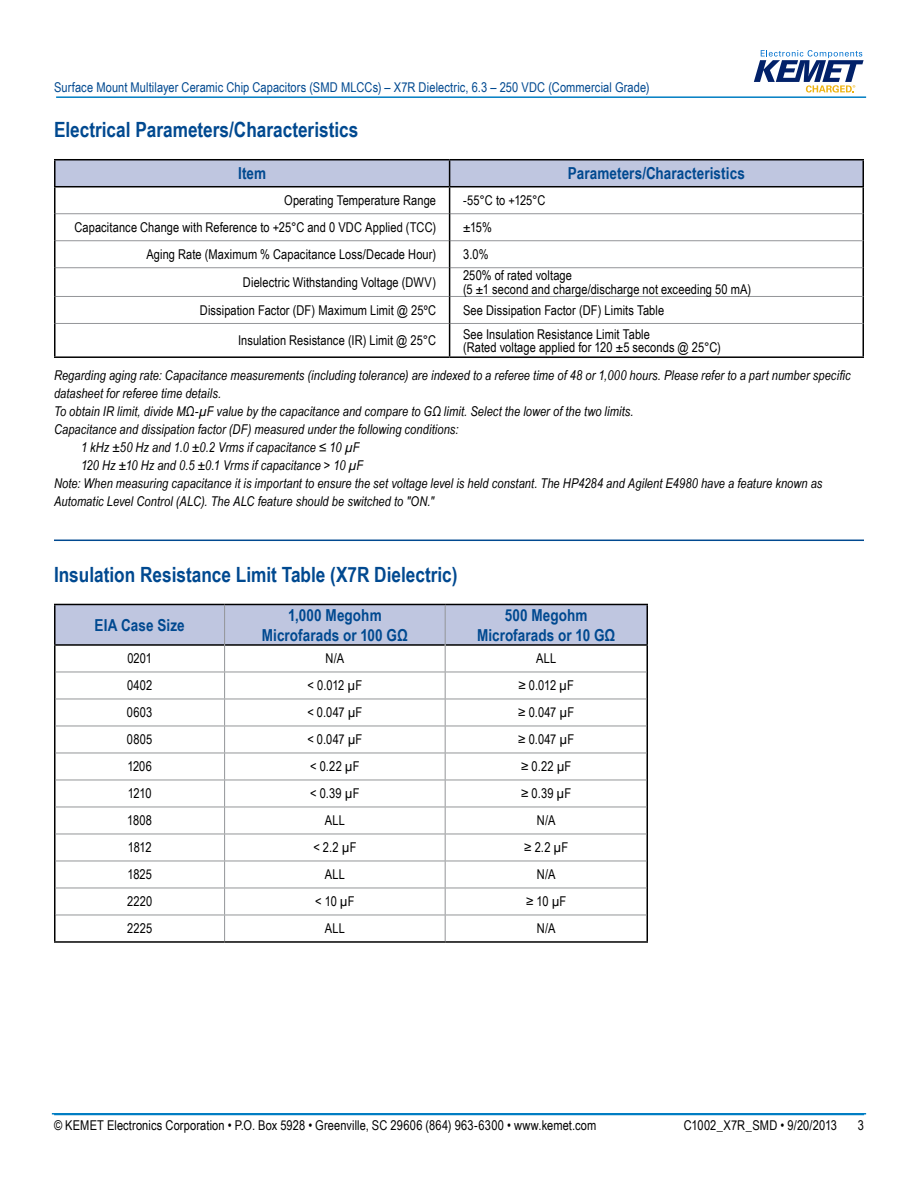
<style>
.page{position:relative;width:918px;height:1188px;background:#fff}
.page>*{position:absolute;margin:0;border:0;box-sizing:border-box;transform-origin:0 0}
.t1{font:700 21px "Arial Narrow";color:#004990}
.t2{font:700 16.5px/19.8px "Arial Narrow";letter-spacing:.005em;color:#004990;text-align:center}
.t3{font:13.5px/13.5px "Arial Narrow";letter-spacing:.005em;color:#000}
.t4{font:italic 13.5px "Arial Narrow";letter-spacing:.005em;color:#000}
.t5{font:13.5px "Arial Narrow";letter-spacing:.01em;color:#004990}
</style>
<div class="page">
<hr style="left:52px;top:1113px;width:814px;height:2px;background:#007dc3">
<hr style="left:56px;top:96px;width:810px;height:2px;background:#007dc3">
<svg style="left:754px;top:50px;width:110px;height:43px"></svg>
<hr style="left:54px;top:540px;width:810px;height:1px;background:#004990">
<hr style="left:862px;top:187px;width:2px;height:27px;background:#000">
<hr style="left:862px;top:214px;width:2px;height:27px;background:#000">
<hr style="left:862px;top:241px;width:2px;height:27px;background:#000">
<hr style="left:862px;top:268px;width:2px;height:28px;background:#000">
<hr style="left:862px;top:296px;width:2px;height:27px;background:#000">
<hr style="left:862px;top:323px;width:2px;height:33px;background:#000">
<hr style="left:450px;top:356px;width:414px;height:2px;background:#000">
<hr style="left:56px;top:323px;width:393px;height:1px;background:#939598">
<hr style="left:450px;top:323px;width:412px;height:1px;background:#939598">
<hr style="left:54px;top:187px;width:2px;height:27px;background:#000">
<hr style="left:54px;top:214px;width:2px;height:27px;background:#000">
<hr style="left:54px;top:241px;width:2px;height:27px;background:#000">
<hr style="left:54px;top:268px;width:2px;height:28px;background:#000">
<hr style="left:54px;top:296px;width:2px;height:27px;background:#000">
<hr style="left:54px;top:323px;width:2px;height:33px;background:#000">
<hr style="left:449px;top:323px;width:1px;height:33px;background:#000">
<hr style="left:54px;top:356px;width:396px;height:2px;background:#000">
<hr style="left:54px;top:159px;width:396px;height:1px;background:#000">
<hr style="left:54px;top:160px;width:2px;height:26px;background:#000">
<hr style="left:450px;top:159px;width:414px;height:1px;background:#000">
<svg style="left:55px;top:160px;width:808px;height:163px"></svg>
<hr style="left:862px;top:160px;width:2px;height:26px;background:#000">
<hr style="left:54px;top:186px;width:396px;height:1px;background:#000">
<hr style="left:450px;top:186px;width:414px;height:1px;background:#000">
<hr style="left:54px;top:646px;width:2px;height:26px;background:#000">
<hr style="left:646px;top:646px;width:2px;height:26px;background:#000">
<hr style="left:54px;top:672px;width:2px;height:27px;background:#000">
<hr style="left:646px;top:672px;width:2px;height:27px;background:#000">
<hr style="left:54px;top:699px;width:2px;height:27px;background:#000">
<hr style="left:646px;top:699px;width:2px;height:27px;background:#000">
<hr style="left:54px;top:726px;width:2px;height:27px;background:#000">
<hr style="left:646px;top:726px;width:2px;height:27px;background:#000">
<hr style="left:54px;top:753px;width:2px;height:27px;background:#000">
<hr style="left:646px;top:753px;width:2px;height:27px;background:#000">
<hr style="left:54px;top:780px;width:2px;height:27px;background:#000">
<hr style="left:646px;top:780px;width:2px;height:27px;background:#000">
<hr style="left:54px;top:807px;width:2px;height:27px;background:#000">
<hr style="left:646px;top:807px;width:2px;height:27px;background:#000">
<hr style="left:54px;top:834px;width:2px;height:27px;background:#000">
<hr style="left:646px;top:834px;width:2px;height:27px;background:#000">
<hr style="left:54px;top:861px;width:2px;height:27px;background:#000">
<hr style="left:646px;top:861px;width:2px;height:27px;background:#000">
<hr style="left:54px;top:888px;width:2px;height:27px;background:#000">
<hr style="left:646px;top:888px;width:2px;height:27px;background:#000">
<hr style="left:646px;top:915px;width:2px;height:26px;background:#000">
<hr style="left:225px;top:941px;width:220px;height:2px;background:#000">
<hr style="left:445px;top:941px;width:203px;height:2px;background:#000">
<hr style="left:54px;top:604px;width:171px;height:1px;background:#000">
<hr style="left:54px;top:605px;width:2px;height:39px;background:#000">
<hr style="left:445px;top:604px;width:203px;height:1px;background:#000">
<hr style="left:646px;top:605px;width:2px;height:39px;background:#000">
<hr style="left:54px;top:644px;width:170px;height:2px;background:#000">
<hr style="left:446px;top:644px;width:202px;height:2px;background:#000">
<svg style="left:55px;top:604px;width:592px;height:337px"></svg>
<hr style="left:54px;top:915px;width:2px;height:26px;background:#000">
<hr style="left:54px;top:941px;width:171px;height:2px;background:#000">
<p class="t5" style="left:54px;top:77px;width:597px">Surface Mount Multilayer Ceramic Chip Capacitors (SMD MLCCs) – X7R Dielectric, 6.3 – 250 VDC (Commercial Grade)</p>
<h1 class="t1" style="left:54px;top:113px;width:306px">Electrical Parameters/Characteristics</h1>
<p class="t2" style="left:238px;top:163px;width:30px">Item</p>
<p class="t2" style="left:568px;top:163px;width:179px">Parameters/Characteristics</p>
<p class="t3" style="left:284px;top:193px;width:153px">Operating Temperature Range</p>
<p class="t3" style="left:463px;top:193px;width:84px">-55°C to +125°C</p>
<p class="t3" style="left:74px;top:220px;width:363px">Capacitance Change with Reference to +25°C and 0 VDC Applied (TCC)</p>
<p class="t3" style="left:463px;top:220px;width:30px">±15%</p>
<p class="t3" style="left:146px;top:247px;width:291px">Aging Rate (Maximum % Capacitance Loss/Decade Hour)</p>
<p class="t3" style="left:463px;top:247px;width:27px">3.0%</p>
<p class="t3" style="left:243px;top:275px;width:195px">Dielectric Withstanding Voltage (DWV)</p>
<p class="t3" style="left:463px;top:268px;width:290px">250% of rated voltage<br>(5 ±1 second and charge/discharge not exceeding 50 mA)</p>
<p class="t3" style="left:200px;top:303px;width:238px">Dissipation Factor (DF) Maximum Limit @ 25ºC</p>
<p class="t3" style="left:463px;top:303px;width:203px">See Dissipation Factor (DF) Limits Table</p>
<p class="t3" style="left:238px;top:333px;width:200px">Insulation Resistance (IR) Limit @ 25°C</p>
<p class="t3" style="left:463px;top:326px;width:259px">See Insulation Resistance Limit Table<br>(Rated voltage applied for 120 ±5 seconds @ 25°C)</p>
<p class="t4" style="left:54px;top:366px;width:798px">Regarding aging rate: Capacitance measurements (including tolerance) are indexed to a referee time of 48 or 1,000 hours. Please refer to a part number specific</p>
<p class="t4" style="left:54px;top:384px;width:169px">datasheet for referee time details.</p>
<p class="t4" style="left:54px;top:402px;width:581px">To obtain IR limit, divide MΩ-µF value by the capacitance and compare to GΩ limit. Select the lower of the two limits.</p>
<p class="t4" style="left:54px;top:420px;width:406px">Capacitance and dissipation factor (DF) measured under the following conditions:</p>
<p class="t4" style="left:81px;top:438px;width:280px">1 kHz ±50 Hz and 1.0 ±0.2 Vrms if capacitance ≤ 10 µF</p>
<p class="t4" style="left:81px;top:456px;width:284px">120 Hz ±10 Hz and 0.5 ±0.1 Vrms if capacitance &gt; 10 µF</p>
<p class="t4" style="left:54px;top:474px;width:770px">Note: When measuring capacitance it is important to ensure the set voltage level is held constant. The HP4284 and Agilent E4980 have a feature known as</p>
<p class="t4" style="left:54px;top:492px;width:382px">Automatic Level Control (ALC). The ALC feature should be switched to "ON."</p>
<h1 class="t1" style="left:54px;top:558px;width:405px">Insulation Resistance Limit Table (X7R Dielectric)</h1>
<p class="t2" style="left:95px;top:614px;width:92px">EIA Case Size</p>
<p class="t2" style="left:262px;top:604px;width:148px">1,000 Megohm<br>Microfarads or 100 GΩ</p>
<p class="t2" style="left:477px;top:604px;width:140px">500 Megohm<br>Microfarads or 10 GΩ</p>
<p class="t3" style="left:127px;top:651px;width:26px">0201</p>
<p class="t3" style="left:326px;top:651px;width:20px">N/A</p>
<p class="t3" style="left:536px;top:651px;width:22px">ALL</p>
<p class="t3" style="left:127px;top:678px;width:27px">0402</p>
<p class="t3" style="left:308px;top:678px;width:56px">&lt; 0.012 µF</p>
<p class="t3" style="left:519px;top:678px;width:57px">≥ 0.012 µF</p>
<p class="t3" style="left:127px;top:705px;width:27px">0603</p>
<p class="t3" style="left:307px;top:705px;width:57px">&lt; 0.047 µF</p>
<p class="t3" style="left:518px;top:705px;width:57px">≥ 0.047 µF</p>
<p class="t3" style="left:127px;top:732px;width:27px">0805</p>
<p class="t3" style="left:307px;top:732px;width:57px">&lt; 0.047 µF</p>
<p class="t3" style="left:518px;top:732px;width:57px">≥ 0.047 µF</p>
<p class="t3" style="left:127px;top:759px;width:26px">1206</p>
<p class="t3" style="left:310px;top:759px;width:51px">&lt; 0.22 µF</p>
<p class="t3" style="left:521px;top:759px;width:52px">≥ 0.22 µF</p>
<p class="t3" style="left:128px;top:786px;width:25px">1210</p>
<p class="t3" style="left:310px;top:786px;width:51px">&lt; 0.39 µF</p>
<p class="t3" style="left:521px;top:786px;width:52px">≥ 0.39 µF</p>
<p class="t3" style="left:127px;top:813px;width:26px">1808</p>
<p class="t3" style="left:325px;top:813px;width:22px">ALL</p>
<p class="t3" style="left:537px;top:813px;width:20px">N/A</p>
<p class="t3" style="left:128px;top:840px;width:25px">1812</p>
<p class="t3" style="left:313px;top:840px;width:45px">&lt; 2.2 µF</p>
<p class="t3" style="left:524px;top:840px;width:46px">≥ 2.2 µF</p>
<p class="t3" style="left:127px;top:867px;width:26px">1825</p>
<p class="t3" style="left:325px;top:867px;width:22px">ALL</p>
<p class="t3" style="left:537px;top:867px;width:20px">N/A</p>
<p class="t3" style="left:127px;top:894px;width:27px">2220</p>
<p class="t3" style="left:315px;top:894px;width:41px">&lt; 10 µF</p>
<p class="t3" style="left:526px;top:894px;width:42px">≥10µF</p>
<p class="t3" style="left:127px;top:921px;width:27px">2225</p>
<p class="t3" style="left:325px;top:921px;width:22px">ALL</p>
<p class="t3" style="left:537px;top:921px;width:20px">N/A</p>
<p class="t3" style="left:54px;top:1118px;width:544px">© KEMET Electronics Corporation • P.O. Box 5928 • Greenville, SC 29606 (864) 963-6300 • www.kemet.com</p>
<p class="t3" style="left:684px;top:1118px;width:155px">C1002_X7R_SMD • 9/20/2013</p>
<p class="t3" style="left:858px;top:1118px;width:8px">3</p>
</div>
